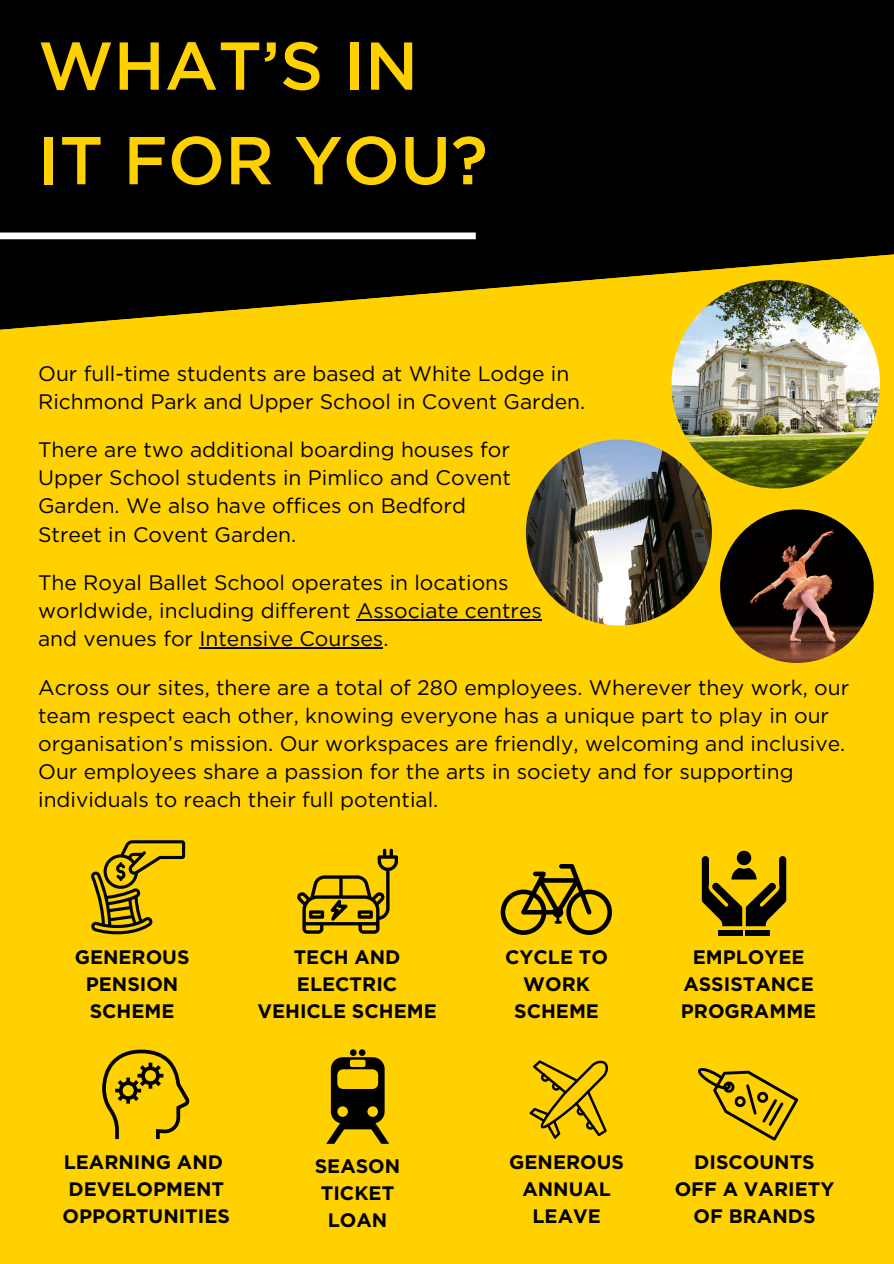
<style>
.page{position:relative;width:894px;height:1264px;background:#fff}
.page>*{position:absolute;margin:0;border:0;box-sizing:border-box;transform-origin:0 0}
.t1{font:500 67.5px/94.5px "Gotham";color:#ffd100}
.t2{font:21px/28.2px "Gotham";color:#000}
.t3{font:700 19.5px/27px "Gotham";color:#000;text-align:center}
</style>
<div class="page">
<div style="left:0;top:0;width:893px;height:1263px;background:#ffd100"></div>
<svg style="left:0;top:0;width:893px;height:349px;background:#221c00"></svg>
<div style="left:0;top:232px;width:475px;height:7px;background:#fff"></div>
<img style="left:671px;top:280px;width:208px;height:208px;border-radius:50%">
<hr style="left:357px;top:619px;width:185px;height:1px;background:#000">
<hr style="left:199px;top:647px;width:184px;height:1px;background:#000">
<img style="left:525px;top:439px;width:186px;height:186px;border-radius:50%">
<img style="left:719px;top:509px;width:154px;height:154px;border-radius:50%">
<svg style="left:91px;top:840px;width:94px;height:94px"></svg>
<svg style="left:327px;top:1049px;width:62px;height:94px"></svg>
<svg style="left:500px;top:864px;width:112px;height:70px"></svg>
<div style="left:745px;top:929px;width:24px;height:6px;background:#000"></div>
<div style="left:717px;top:929px;width:25px;height:6px;background:#000"></div>
<svg style="left:701px;top:850px;width:85px;height:76px"></svg>
<svg style="left:529px;top:1060px;width:79px;height:78px"></svg>
<svg style="left:102px;top:1049px;width:88px;height:89px"></svg>
<svg style="left:698px;top:1068px;width:100px;height:73px"></svg>
<svg style="left:297px;top:848px;width:101px;height:85px"></svg>
<p class="t1" style="left:38px;top:18px;width:451px">WHAT’S IN<br>IT FOR YOU?</p>
<p class="t2" style="left:38px;top:359px;width:532px">Our full-time students are based at White Lodge in</p>
<p class="t2" style="left:38px;top:387px;width:548px">Richmond Park and Upper School in Covent Garden.</p>
<p class="t2" style="left:38px;top:435px;width:473px">There are two additional boarding houses for</p>
<p class="t2" style="left:38px;top:463px;width:474px">Upper School students in Pimlico and Covent</p>
<p class="t2" style="left:38px;top:491px;width:429px">Garden. We also have offices on Bedford</p>
<p class="t2" style="left:38px;top:520px;width:259px">Street in Covent Garden.</p>
<p class="t2" style="left:38px;top:568px;width:472px">The Royal Ballet School operates in locations</p>
<p class="t2" style="left:38px;top:596px;width:505px">worldwide, including different Associate centres</p>
<p class="t2" style="left:38px;top:624px;width:352px">and venues for Intensive Courses.</p>
<p class="t2" style="left:38px;top:673px;width:812px">Across our sites, there are a total of 280 employees. Wherever they work, our team respect each other, knowing everyone has a unique part to play in our organisation’s mission. Our workspaces are friendly, welcoming and inclusive.<br>Our employees share a passion for the arts in society and for supporting individuals to reach their full potential.</p>
<p class="t3" style="left:75px;top:943px;width:116px">GENEROUS<br>PENSION<br>SCHEME</p>
<h2 class="t3" style="left:257px;top:943px;width:181px">TECH AND<br>ELECTRIC<br>VEHICLE SCHEME</h2>
<h2 class="t3" style="left:505px;top:943px;width:104px">CYCLE TO<br>WORK<br>SCHEME</h2>
<p class="t3" style="left:680px;top:943px;width:137px">EMPLOYEE<br>ASSISTANCE<br>PROGRAMME</p>
<h2 class="t3" style="left:63px;top:1148px;width:169px;text-align:left">LEARNING AND<br>DEVELOPMENT<br>OPPORTUNITIES</h2>
<p class="t3" style="left:674px;top:1148px;width:161px">DISCOUNTS<br>OFF A VARIETY<br>OF BRANDS</p>
<p class="t3" style="left:509px;top:1148px;width:116px">GENEROUS<br>ANNUAL<br>LEAVE</p>
<p class="t3" style="left:315px;top:1152px;width:87px">SEASON<br>TICKET<br>LOAN</p>
</div>
